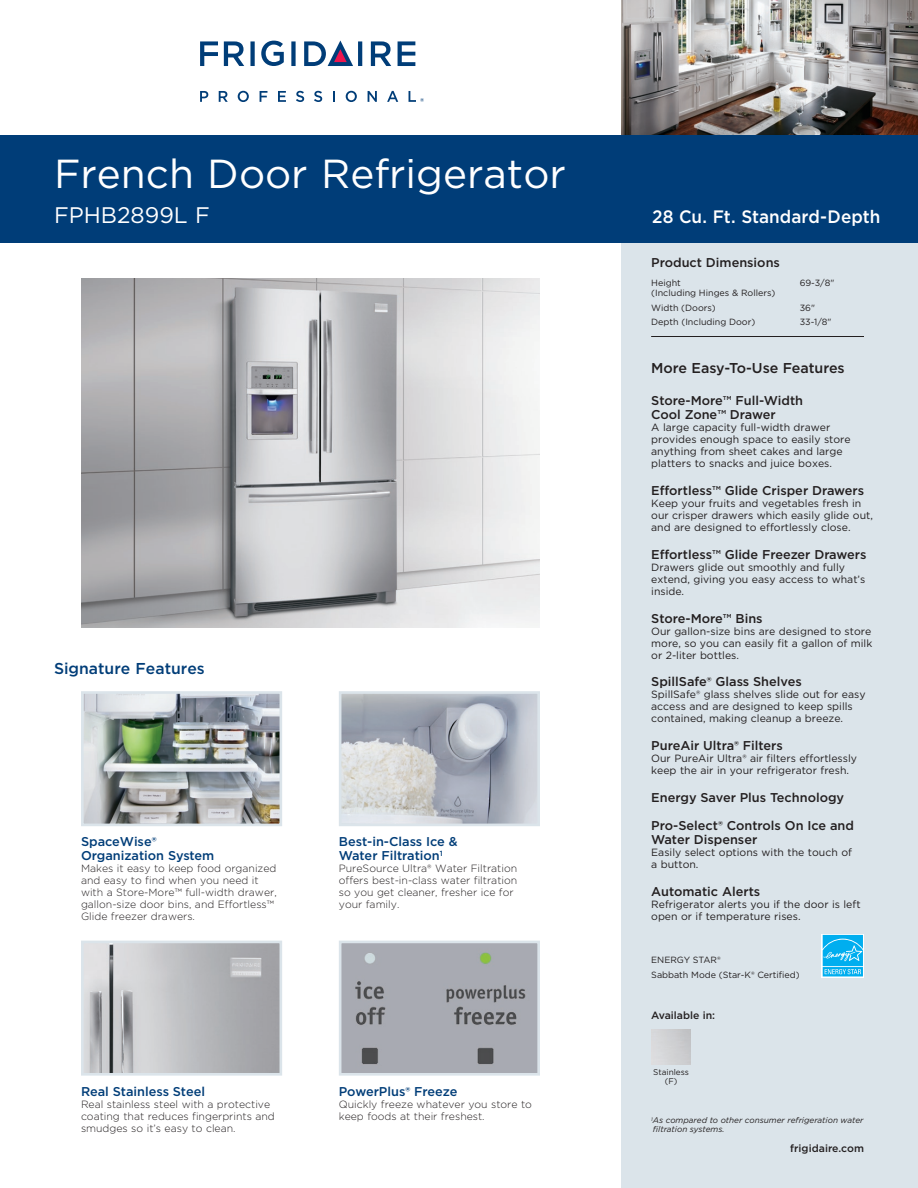
<style>
.page{position:relative;width:918px;height:1188px;background:#fff}
.page>*{position:absolute;margin:0;border:0;box-sizing:border-box;transform-origin:0 0}
.t1{font:40.5px "Gotham";color:#fff}
.t2{font:22.5px "Gotham";color:#fff}
.t3{font:500 18px "Gotham";color:#fff;scale:.95 1}
.t4{font:500 15.75px "Gotham";color:#003d78}
.t5{font:500 14.25px "Gotham";color:#231f20}
.t6{font:500 12.75px/14.2px "Gotham";color:#231f20}
.t7{font:500 12.75px/14.2px "Gotham";color:#003d78}
.t8{font:10.5px/12px "Gotham";color:#231f20}
.t9{font:300 10.5px/12px "Gotham";color:#231f20}
.t10{font:500 10.5px "Gotham";color:#231f20}
.t11{font:9px/14.5px "Gotham";color:#231f20}
.t12{font:italic 8.25px/8.2px "Gotham";color:#231f20}
.t13{font:8.25px/9px "Gotham";color:#231f20;text-align:center}
</style>
<div class="page">
<div style="left:621px;top:0;width:297px;height:1188px;background:#dbe4ea"></div>
<hr style="left:651px;top:336px;width:213px;height:1px;background:#231f20">
<img style="left:343px;top:945px;width:193px;height:127px">
<div style="left:339px;top:941px;width:201px;height:135px;border:3px solid #dbe4ea"></div>
<img style="left:85px;top:945px;width:193px;height:127px">
<div style="left:81px;top:941px;width:201px;height:135px;border:3px solid #dbe4ea"></div>
<img style="left:343px;top:695px;width:193px;height:127px">
<div style="left:339px;top:691px;width:201px;height:135px;border:3px solid #dbe4ea"></div>
<img style="left:85px;top:695px;width:193px;height:127px">
<div style="left:81px;top:691px;width:201px;height:135px;border:3px solid #dbe4ea"></div>
<img style="left:82px;top:278px;width:457px;height:350px">
<svg style="left:200px;top:91px;width:8px;height:11px"></svg>
<svg style="left:219px;top:91px;width:9px;height:11px"></svg>
<svg style="left:238px;top:91px;width:11px;height:11px"></svg>
<svg style="left:260px;top:91px;width:7px;height:11px"></svg>
<svg style="left:278px;top:91px;width:8px;height:11px"></svg>
<svg style="left:296px;top:91px;width:8px;height:11px"></svg>
<svg style="left:314px;top:91px;width:8px;height:11px"></svg>
<svg style="left:333px;top:91px;width:2px;height:11px"></svg>
<svg style="left:346px;top:91px;width:11px;height:11px"></svg>
<svg style="left:368px;top:91px;width:9px;height:11px"></svg>
<svg style="left:387px;top:91px;width:11px;height:11px"></svg>
<svg style="left:261px;top:41px;width:23px;height:25px"></svg>
<svg style="left:398px;top:41px;width:17px;height:25px"></svg>
<svg style="left:200px;top:41px;width:18px;height:25px"></svg>
<svg style="left:224px;top:41px;width:20px;height:25px"></svg>
<svg style="left:250px;top:41px;width:5px;height:25px"></svg>
<svg style="left:291px;top:41px;width:5px;height:25px"></svg>
<svg style="left:371px;top:41px;width:20px;height:25px"></svg>
<svg style="left:304px;top:40px;width:58px;height:26px"></svg>
<svg style="left:409px;top:91px;width:15px;height:11px"></svg>
<img style="left:621px;top:0;width:297px;height:135px">
<div style="left:0;top:135px;width:918px;height:108px;background:#003d78"></div>
<svg style="left:822px;top:934px;width:42px;height:43px"></svg>
<svg style="left:823px;top:935px;width:40px;height:41px;background:#28baf1"></svg>
<h1 class="t1" style="left:54px;top:147px;width:513px">French Door Refrigerator</h1>
<h2 class="t2" style="left:54px;top:201px;width:158px">FPHB2899L F</h2>
<h3 class="t3" style="left:652px;top:205px;width:242px">28 Cu. Ft. Standard-Depth</h3>
<p class="t6" style="left:651px;top:255px;width:130px">Product Dimensions</p>
<p class="t11" style="left:651px;top:276px;width:31px">Height</p>
<p class="t11" style="left:800px;top:276px;width:36px">69-3/8"</p>
<p class="t11" style="left:651px;top:285px;width:126px">(Including Hinges &amp; Rollers)<br>Width (Doors)</p>
<p class="t11" style="left:800px;top:300px;width:17px">36"</p>
<h3 class="t4" style="left:54px;top:658px;width:152px">Signature Features</h3>
<p class="t7" style="left:81px;top:834px;width:135px">SpaceWise®<br>Organization System</p>
<p class="t9" style="left:81px;top:862px;width:197px">Makes it easy to keep food organized and easy to find when you need it with a Store-More™ full-width drawer, gallon-size door bins, and Effortless™ Glide freezer drawers.</p>
<p class="t7" style="left:339px;top:834px;width:120px">Best-in-Class Ice &amp;<br>Water Filtration<sup>1</sup></p>
<p class="t9" style="left:339px;top:862px;width:180px">PureSource Ultra® Water Filtration offers best-in-class water filtration so you get cleaner, fresher ice for your family.</p>
<p class="t7" style="left:81px;top:1084px;width:126px">Real Stainless Steel</p>
<p class="t9" style="left:81px;top:1098px;width:195px">Real stainless steel with a protective coating that reduces fingerprints and smudges so it’s easy to clean.</p>
<p class="t7" style="left:339px;top:1084px;width:120px">PowerPlus® Freeze</p>
<p class="t9" style="left:339px;top:1098px;width:195px">Quickly freeze whatever you store to keep foods at their freshest.</p>
<p class="t11" style="left:651px;top:315px;width:106px">Depth (Including Door)</p>
<p class="t11" style="left:800px;top:315px;width:33px">33-1/8"</p>
<h3 class="t5" style="left:651px;top:359px;width:195px">More Easy-To-Use Features</h3>
<p class="t6" style="left:651px;top:393px;width:153px">Store-More™ Full-Width<br>Cool Zone™ Drawer</p>
<p class="t8" style="left:651px;top:421px;width:201px">A large capacity full-width drawer provides enough space to easily store anything from sheet cakes and large platters to snacks and juice boxes.</p>
<p class="t6" style="left:651px;top:483px;width:215px">Effortless™ Glide Crisper Drawers</p>
<p class="t8" style="left:651px;top:497px;width:223px">Keep your fruits and vegetables fresh in our crisper drawers which easily glide out, and are designed to effortlessly close.</p>
<p class="t6" style="left:651px;top:547px;width:217px">Effortless™ Glide Freezer Drawers</p>
<p class="t8" style="left:651px;top:561px;width:216px">Drawers glide out smoothly and fully extend, giving you easy access to what’s inside.</p>
<p class="t6" style="left:651px;top:611px;width:113px">Store-More™ Bins</p>
<p class="t8" style="left:651px;top:625px;width:223px;text-align:justify">Our gallon-size bins are designed to store more, so you can easily fit a gallon of milk or 2-liter bottles.</p>
<p class="t6" style="left:651px;top:675px;width:152px">SpillSafe® Glass Shelves</p>
<p class="t8" style="left:651px;top:688px;width:216px">SpillSafe® glass shelves slide out for easy access and are designed to keep spills contained, making cleanup a breeze.</p>
<p class="t6" style="left:651px;top:738px;width:133px">PureAir Ultra® Filters</p>
<p class="t8" style="left:651px;top:752px;width:207px">Our PureAir Ultra® air filters effortlessly keep the air in your refrigerator fresh.</p>
<p class="t6" style="left:651px;top:783px;width:204px;line-height:27.8px">Energy Saver Plus Technology<br>Pro-Select® Controls On Ice and</p>
<p class="t6" style="left:651px;top:832px;width:108px">Water Dispenser</p>
<p class="t8" style="left:651px;top:846px;width:202px">Easily select options with the touch of a button.</p>
<p class="t6" style="left:651px;top:884px;width:111px">Automatic Alerts</p>
<p class="t8" style="left:651px;top:898px;width:211px">Refrigerator alerts you if the door is left open or if temperature rises.</p>
<p class="t11" style="left:651px;top:953px;width:150px">ENERGY STAR®<br>Sabbath Mode (Star-K® Certified)</p>
<p class="t10" style="left:651px;top:1009px;width:65px">Available in:</p>
<p class="t13" style="left:653px;top:1068px;width:37px">Stainless (F)</p>
<p class="t12" style="left:651px;top:1116px;width:214px"><sup>1</sup>As compared to other consumer refrigeration water filtration systems.</p>
<p class="t10" style="left:790px;top:1141px;width:75px">frigidaire.com</p>
</div>
